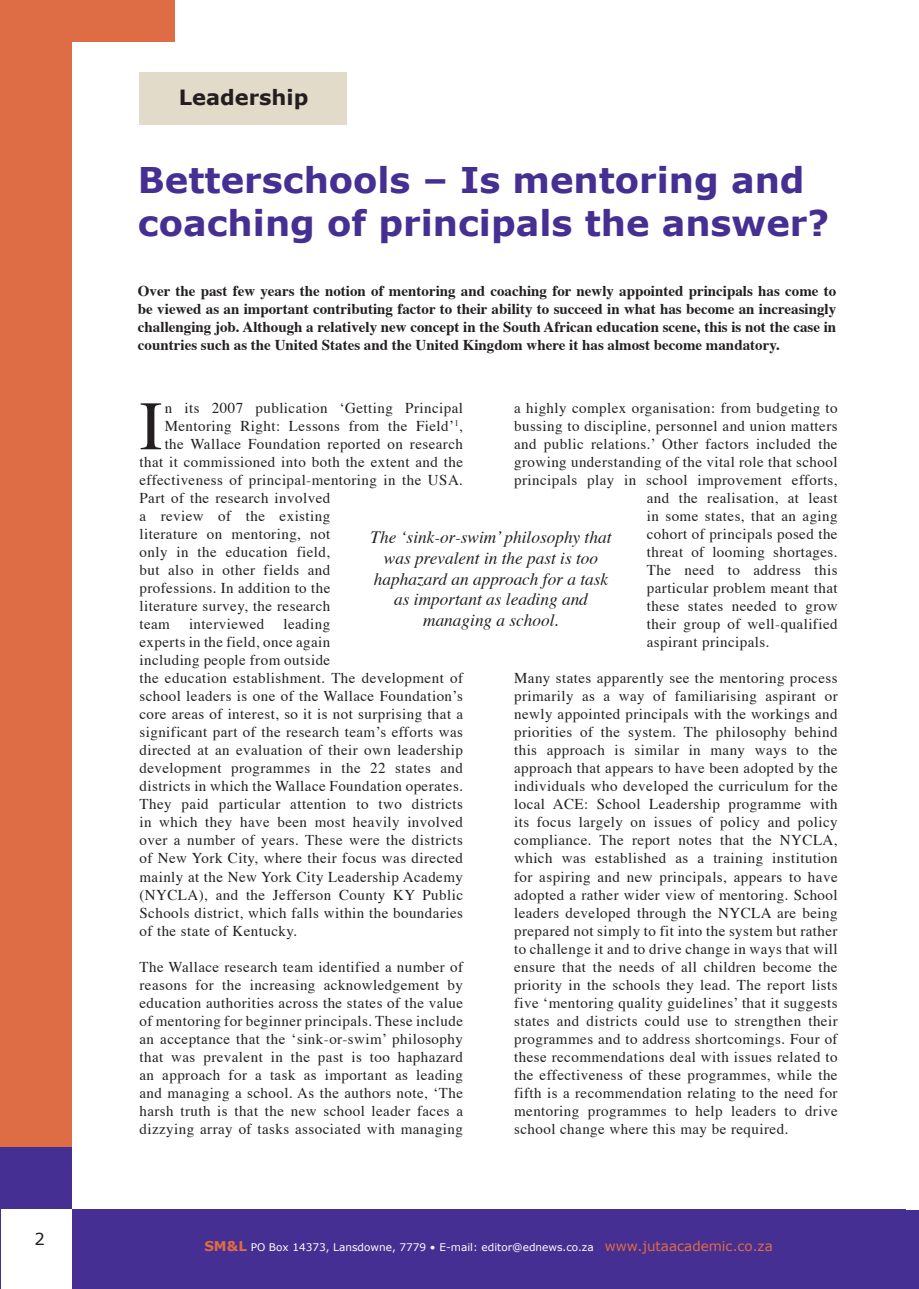
<style>
.page{position:relative;width:919px;height:1289px;background:#fff}
.page>*{position:absolute;margin:0;border:0;box-sizing:border-box;transform-origin:0 0}
.t1{font:69.45px "Times";color:#231f20}
.t2{font:700 35.4px/42.5px "Verdana";color:#452f92}
.t3{font:700 21px "Verdana";color:#231f20}
.t4{font:italic 17.25px/20.7px "Times";color:#231f20;text-align:center}
.t5{font:16.5px "Verdana";color:#231f20}
.t6{font:15px/18px "Times";letter-spacing:.03em;color:#231f20;text-align:justify}
.t7{font:700 15px/18px "Times";color:#231f20;text-align:justify}
.t8{font:10.5px "Verdana";color:#fff}
.s1{font-weight:700;font-size:13.5px;color:#de6c45}
.s2{font-size:13.5px;color:#de6c45}
</style>
<div class="page">
<div style="left:0;top:0;width:72px;height:1288px;background:#de6c45"></div>
<div style="left:0;top:1147px;width:72px;height:141px;background:#452f92"></div>
<div style="left:0;top:1209px;width:918px;height:79px;background:#452f92"></div>
<div style="left:1px;top:1209px;width:71px;height:79px;background:#fff"></div>
<div style="left:139px;top:72px;width:208px;height:53px;background:#e3dbc9"></div>
<div style="left:0;top:0;width:174px;height:41px;background:#de6c45"></div>
<p class="t5" style="left:35px;top:1227px;width:12px">2</p>
<h3 class="t3" style="left:179px;top:83px;width:131px">Leadership</h3>
<h2 class="t2" style="left:138px;top:158px;width:692px">Betterschools – Is mentoring and coaching of principals the answer?</h2>
<p class="t7" style="left:138px;top:281px;width:699px">Over the past few years the notion of mentoring and coaching for newly appointed principals has come to be viewed as an important contributing factor to their ability to succeed in what has become an increasingly challenging job. Although a relatively new concept in the South African education scene, this is not the case in countries such as the United States and the United Kingdom where it has almost become mandatory.</p>
<h1 class="t1" style="left:139px;top:361px;width:25px">I</h1>
<p class="t6" style="left:165px;top:398px;width:300px">n its 2007 publication ‘Getting Principal</p>
<p class="t6" style="left:514px;top:398px;width:325px">a highly complex organisation: from budgeting to</p>
<p class="t6" style="left:514px;top:416px;width:325px">bussing to discipline, personnel and union matters</p>
<p class="t6" style="left:514px;top:434px;width:325px">and public relations.’ Other factors included the</p>
<p class="t6" style="left:514px;top:452px;width:325px">growing understanding of the vital role that school</p>
<p class="t6" style="left:514px;top:470px;width:325px">principals play in school improvement efforts,</p>
<p class="t6" style="left:646px;top:488px;width:192px">and the realisation, at least</p>
<p class="t6" style="left:646px;top:506px;width:192px">in some states, that an aging</p>
<p class="t6" style="left:646px;top:524px;width:192px">cohort of principals posed the</p>
<p class="t6" style="left:646px;top:542px;width:192px">threat of looming shortages.</p>
<p class="t6" style="left:646px;top:560px;width:192px">The need to address this</p>
<p class="t6" style="left:646px;top:578px;width:192px">particular problem meant that</p>
<p class="t6" style="left:646px;top:596px;width:192px">these states needed to grow</p>
<p class="t6" style="left:646px;top:614px;width:192px">their group of well-qualified</p>
<p class="t6" style="left:646px;top:632px;width:124px">aspirant principals.</p>
<p class="t6" style="left:514px;top:668px;width:325px">Many states apparently see the mentoring process primarily as a way of familiarising aspirant or newly appointed principals with the workings and priorities of the system. The philosophy behind this approach is similar in many ways to the approach that appears to have been adopted by the individuals who developed the curriculum for the local ACE: School Leadership programme with its focus largely on issues of policy and policy compliance. The report notes that the NYCLA, which was established as a training institution for aspiring and new principals, appears to have adopted a rather wider view of mentoring. School leaders developed through the NYCLA are being prepared not simply to fit into the system but rather to challenge it and to drive change in ways that will ensure that the needs of all children become the priority in the schools they lead. The report lists five ‘mentoring quality guidelines’ that it suggests states and districts could use to strengthen their programmes and to address shortcomings. Four of these recommendations deal with issues related to the effectiveness of these programmes, while the fifth is a recommendation relating to the need for mentoring programmes to help leaders to drive school change where this may be required.</p>
<p class="t6" style="left:165px;top:416px;width:300px">Mentoring Right: Lessons from the Field’<sup>1</sup>,</p>
<p class="t6" style="left:165px;top:434px;width:300px">the Wallace Foundation reported on research</p>
<p class="t6" style="left:139px;top:452px;width:325px">that it commissioned into both the extent and the</p>
<p class="t6" style="left:139px;top:470px;width:325px">effectiveness of principal-mentoring in the USA.</p>
<p class="t6" style="left:139px;top:488px;width:192px">Part of the research involved</p>
<p class="t6" style="left:139px;top:506px;width:192px">a review of the existing</p>
<p class="t6" style="left:139px;top:524px;width:192px">literature on mentoring, not</p>
<p class="t6" style="left:139px;top:542px;width:192px">only in the education field,</p>
<p class="t6" style="left:139px;top:560px;width:192px">but also in other fields and</p>
<p class="t6" style="left:139px;top:578px;width:192px">professions. In addition to the</p>
<p class="t6" style="left:139px;top:596px;width:192px">literature survey, the research</p>
<p class="t6" style="left:139px;top:614px;width:32px">team</p>
<p class="t6" style="left:189px;top:614px;width:77px">interviewed</p>
<p class="t4" style="left:370px;top:526px;width:242px">The ‘sink-or-swim’ philosophy that was prevalent in the past is too haphazard an approach for a task as important as leading and managing a school.</p>
<p class="t6" style="left:139px;top:614px;width:325px;text-align:left;text-indent:144px">leading<br>experts in the field, once again<br>including people from outside<br>the education establishment. The development of school leaders is one of the Wallace Foundation’s core areas of interest, so it is not surprising that a significant part of the research team’s efforts was directed at an evaluation of their own leadership development programmes in the 22 states and districts in which the Wallace Foundation operates.<br>They paid particular attention to two districts in which they have been most heavily involved over a number of years. These were the districts of New York City, where their focus was directed mainly at the New York City Leadership Academy (NYCLA), and the Jefferson County KY Public Schools district, which falls within the boundaries of the state of Kentucky.</p>
<p class="t6" style="left:139px;top:956px;width:325px">The Wallace research team identified a number of reasons for the increasing acknowledgement by education authorities across the states of the value of mentoring for beginner principals. These include an acceptance that the ‘sink-or-swim’ philosophy that was prevalent in the past is too haphazard an approach for a task as important as leading and managing a school. As the authors note, ‘The harsh truth is that the new school leader faces a dizzying array of tasks associated with managing</p>
<p class="t8" style="left:204px;top:1239px;width:570px"><span class="s1">SM&amp;L</span> PO Box 14373, Lansdowne, 7779 • E-mail: editor@ednews.co.za <span class="s2">www.jutaacademic.co.za</span></p>
</div>
